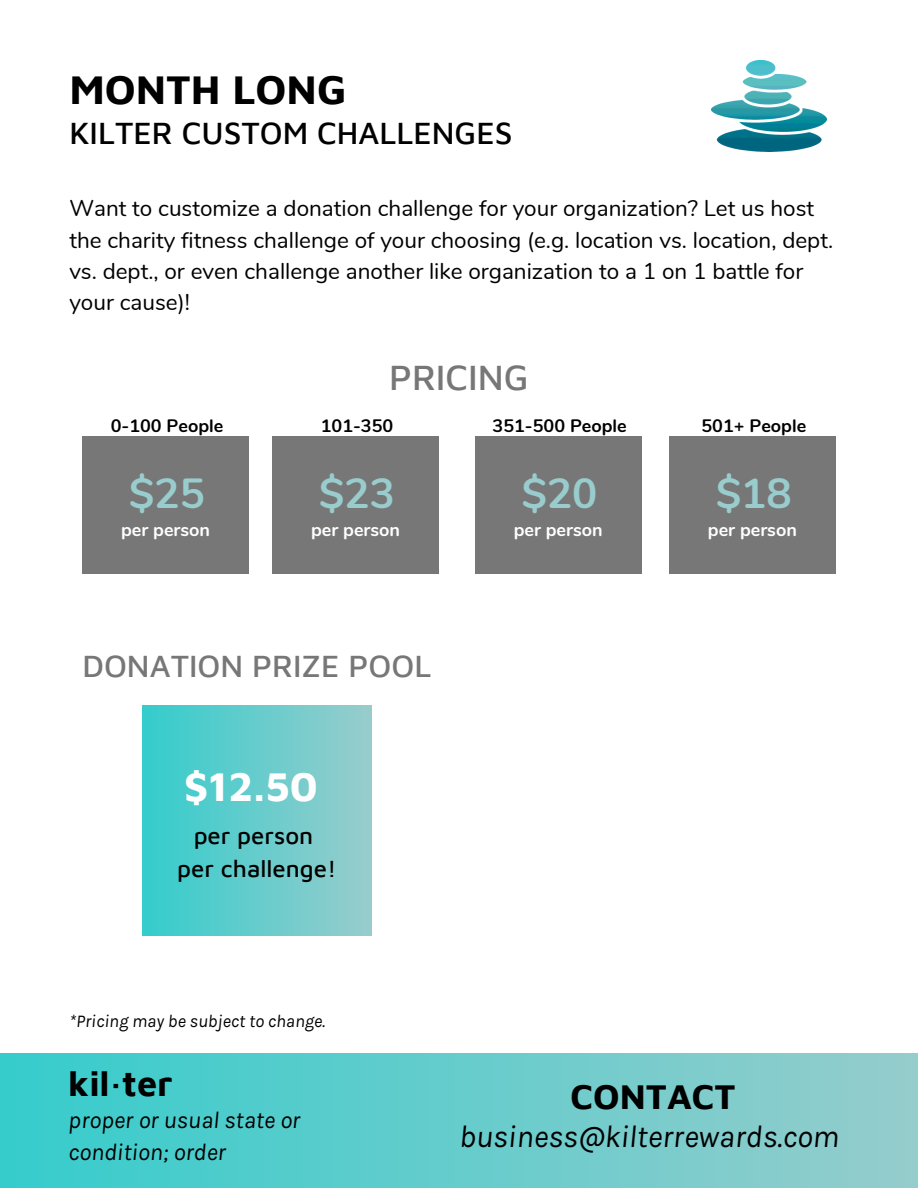
<style>
.page{position:relative;width:918px;height:1188px;background:#fff}
.page>*{position:absolute;margin:0;border:0;box-sizing:border-box;transform-origin:0 0}
.t1{font:700 42px "Nunito";color:#9cc}
.t2{font:700 42px "Maven Pro";color:#000}
.t3{font:700 42px "Maven Pro";color:#fff}
.t4{font:700 36px "Maven Pro";color:#000}
.t5{font:500 36px "Maven Pro";color:#777}
.t6{font:italic 31.5px "Karla";color:#000}
.t7{font:500 31.5px "Maven Pro";color:#000}
.t8{font:500 31.5px "Maven Pro";color:#777}
.t9{font:italic 24px/32.7px "Karla";color:#000}
.t10{font:500 24px/32.7px "Maven Pro";color:#000;text-align:center}
.t11{font:22.5px/31.3px "Nunito";color:#000}
.t12{font:700 18px "Nunito";color:#000}
.t13{font:700 18px "Nunito";color:#fff}
.t14{font:italic 18px "Karla";color:#000}
</style>
<div class="page">
<div style="left:0;top:1053px;width:918px;height:135px;background:linear-gradient(to right,#36cccc,#96cccc)"></div>
<img style="left:712px;top:60px;width:115px;height:91px">
<div style="left:82px;top:437px;width:167px;height:137px;background:#777"></div>
<div style="left:272px;top:437px;width:167px;height:137px;background:#777"></div>
<div style="left:475px;top:437px;width:167px;height:137px;background:#777"></div>
<div style="left:669px;top:437px;width:167px;height:137px;background:#777"></div>
<div style="left:142px;top:706px;width:230px;height:229px;background:linear-gradient(to right,#3cc,#98cccc)"></div>
<h1 class="t2" style="left:69px;top:64px;width:279px">MONTH LONG</h1>
<h3 class="t7" style="left:69px;top:114px;width:445px">KILTER CUSTOM CHALLENGES</h3>
<p class="t11" style="left:69px;top:193px;width:765px">Want to customize a donation challenge for your organization? Let us host the charity fitness challenge of your choosing (e.g. location vs. location, dept. vs. dept., or even challenge another like organization to a 1 on 1 battle for your cause)!</p>
<h2 class="t5" style="left:389px;top:355px;width:141px">PRICING</h2>
<p class="t12" style="left:111px;top:414px;width:114px">0-100 People</p>
<p class="t12" style="left:321px;top:414px;width:74px">101-350</p>
<p class="t12" style="left:493px;top:414px;width:136px">351-500 People</p>
<h1 class="t1" style="left:129px;top:466px;width:77px">$25</h1>
<h1 class="t1" style="left:319px;top:466px;width:77px">$23</h1>
<h1 class="t1" style="left:522px;top:466px;width:77px">$20</h1>
<p class="t13" style="left:121px;top:518px;width:91px">per person</p>
<p class="t13" style="left:311px;top:518px;width:91px">per person</p>
<p class="t13" style="left:514px;top:518px;width:91px">per person</p>
<h3 class="t8" style="left:82px;top:647px;width:350px">DONATION PRIZE POOL</h3>
<h1 class="t3" style="left:184px;top:761px;width:135px">$12.50</h1>
<p class="t10" style="left:177px;top:819px;width:161px">per person per challenge!</p>
<p class="t14" style="left:69px;top:1010px;width:257px">*Pricing may be subject to change.</p>
<p class="t12" style="left:701px;top:414px;width:106px">501+ People</p>
<h1 class="t1" style="left:716px;top:466px;width:77px">$18</h1>
<p class="t13" style="left:708px;top:518px;width:91px">per person</p>
<h2 class="t4" style="left:68px;top:1061px;width:106px">kil·ter</h2>
<p class="t9" style="left:68px;top:1104px;width:234px">proper or usual state or condition; order</p>
<h2 class="t4" style="left:571px;top:1075px;width:167px">CONTACT</h2>
<h3 class="t6" style="left:459px;top:1118px;width:381px">business@kilterrewards.com</h3>
</div>
